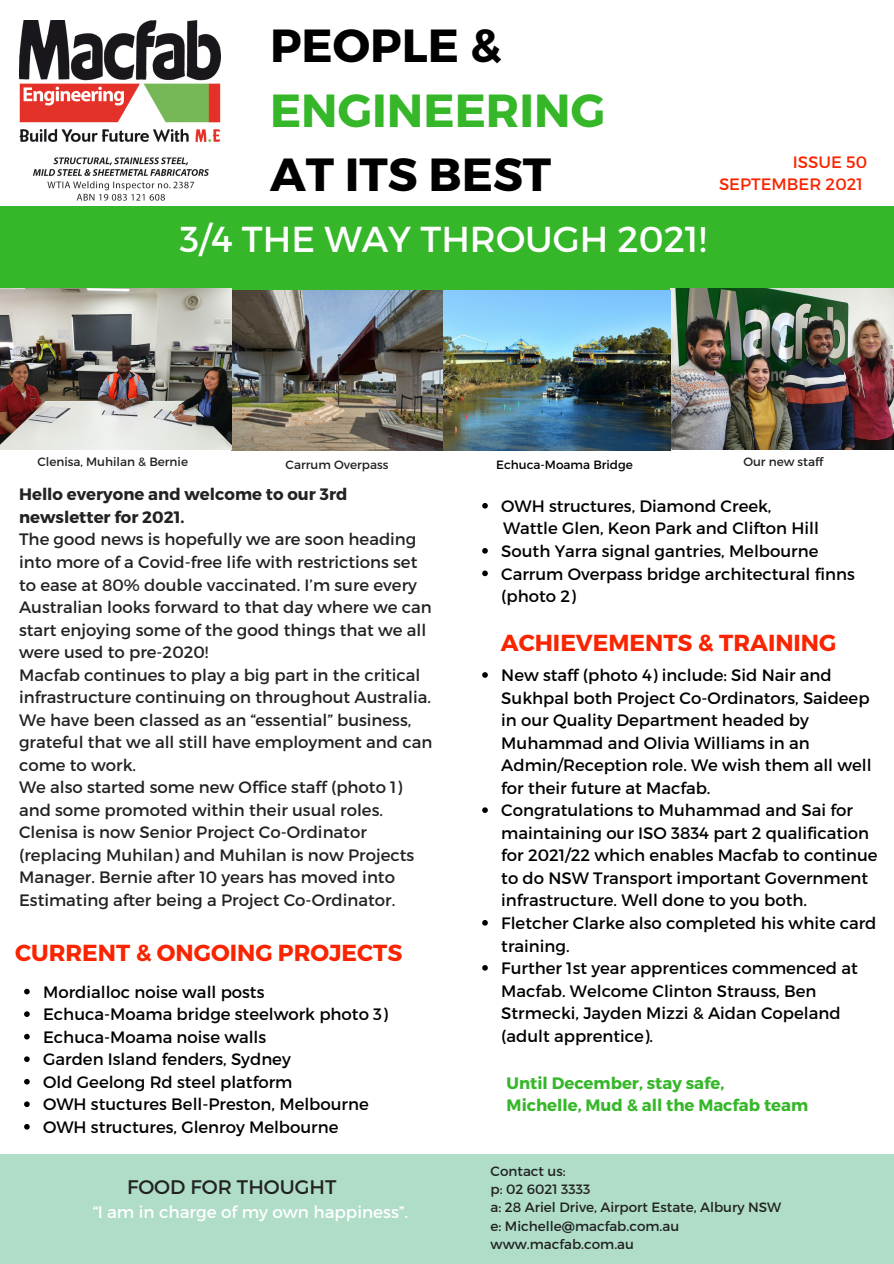
<style>
.page{position:relative;width:894px;height:1264px;background:#fff}
.page>*{position:absolute;margin:0;border:0;box-sizing:border-box;transform-origin:0 0}
.t1{font:700 46.35px/64.2px "Montserrat";color:#35b729}
.t2{font:700 46.35px "Montserrat";color:#000}
.t3{font:36px "Montserrat";color:#fff}
.t4{font:700 23.25px "Montserrat";color:#f92400}
.t5{font:19.65px "Montserrat";color:#222}
.t6{font:16.8px "Montserrat";color:#fff}
.t7{font:16.5px/22.5px "Montserrat";color:#000}
.t8{font:16.5px/22.5px "Montserrat";color:#222}
.t9{font:700 16.5px "Montserrat";color:#35b729}
.t10{font:700 16.5px/22.5px "Montserrat";color:#222}
.t11{font:16.5px "Montserrat";color:#f92400}
.t12{font:13.5px "Montserrat";color:#222}
.t13{font:12px "Montserrat";color:#222}
.t14{font:12px "Montserrat";color:#000}
.s1{color:#000}
</style>
<div class="page">
<img style="left:19px;top:21px;width:202px;height:180px">
<div style="left:0;top:206px;width:893px;height:84px;background:#35b729"></div>
<div style="left:0;top:1154px;width:893px;height:109px;background:#afddc7"></div>
<img style="left:670px;top:288px;width:223px;height:161px">
<img style="left:231px;top:290px;width:212px;height:160px">
<svg style="left:24px;top:988px;width:6px;height:6px"></svg>
<svg style="left:24px;top:1011px;width:6px;height:5px"></svg>
<svg style="left:24px;top:1033px;width:6px;height:6px"></svg>
<svg style="left:24px;top:1056px;width:6px;height:5px"></svg>
<svg style="left:24px;top:1078px;width:6px;height:6px"></svg>
<svg style="left:24px;top:1101px;width:6px;height:6px"></svg>
<svg style="left:24px;top:1124px;width:6px;height:5px"></svg>
<svg style="left:482px;top:672px;width:5px;height:5px"></svg>
<svg style="left:482px;top:807px;width:5px;height:6px"></svg>
<svg style="left:482px;top:920px;width:5px;height:5px"></svg>
<svg style="left:482px;top:965px;width:5px;height:5px"></svg>
<img style="left:443px;top:290px;width:227px;height:160px">
<img style="left:0;top:288px;width:231px;height:161px">
<svg style="left:482px;top:503px;width:5px;height:5px"></svg>
<svg style="left:482px;top:548px;width:5px;height:5px"></svg>
<svg style="left:482px;top:570px;width:5px;height:6px"></svg>
<p class="t1" style="left:270px;top:11px;width:336px"><span class="s1">PEOPLE &amp;<br></span>ENGINEERING</p>
<p class="t2" style="left:270px;top:144px;width:283px">AT ITS BEST</p>
<p class="t11" style="left:792px;top:151px;width:76px">ISSUE 50</p>
<p class="t11" style="left:718px;top:174px;width:145px">SEPTEMBER 2021</p>
<p class="t3" style="left:180px;top:215px;width:528px">3/4 THE WAY THROUGH 2021!</p>
<p class="t13" style="left:285px;top:457px;width:104px">Carrum Overpass</p>
<p class="t13" style="left:743px;top:453px;width:81px">Our new staff</p>
<p class="t7" style="left:501px;top:494px;width:271px">OWH structures, Diamond Creek,</p>
<p class="t7" style="left:501px;top:539px;width:318px">South Yarra signal gantries, Melbourne</p>
<p class="t7" style="left:501px;top:561px;width:355px">Carrum Overpass bridge architectural finns (photo 2)</p>
<p class="t13" style="left:37px;top:454px;width:152px">Clenisa, Muhilan &amp; Bernie</p>
<p class="t14" style="left:496px;top:457px;width:138px">Echuca-Moama Bridge</p>
<p class="t10" style="left:19px;top:482px;width:330px">Hello everyone and welcome to our 3rd newsletter for 2021.</p>
<p class="t8" style="left:19px;top:527px;width:414px">The good news is hopefully we are soon heading into more of a Covid-free life with restrictions set to ease at 80% double vaccinated. I’m sure every Australian looks forward to that day where we can start enjoying some of the good things that we all were used to pre-2020!</p>
<p class="t8" style="left:19px;top:662px;width:414px">Macfab continues to play a big part in the critical infrastructure continuing on throughout Australia.<br>We have been classed as an “essential” business, grateful that we all still have employment and can come to work.</p>
<p class="t8" style="left:19px;top:775px;width:396px">We also started some new Office staff (photo 1) and some promoted within their usual roles.<br>Clenisa is now Senior Project Co-Ordinator (replacing Muhilan) and Muhilan is now Projects Manager. Bernie after 10 years has moved into Estimating after being a Project Co-Ordinator.</p>
<p class="t7" style="left:503px;top:516px;width:317px">Wattle Glen, Keon Park and Clifton Hill</p>
<p class="t4" style="left:500px;top:627px;width:337px">ACHIEVEMENTS &amp; TRAINING</p>
<p class="t7" style="left:501px;top:663px;width:372px">New staff (photo 4) include: Sid Nair and Sukhpal both Project Co-Ordinators, Saideep in our Quality Department headed by Muhammad and Olivia Williams in an Admin/Reception role. We wish them all well for their future at Macfab.</p>
<p class="t7" style="left:501px;top:798px;width:377px">Congratulations to Muhammad and Sai for maintaining our ISO 3834 part 2 qualification for 2021/22 which enables Macfab to continue to do NSW Transport important Government infrastructure. Well done to you both.</p>
<p class="t7" style="left:501px;top:911px;width:376px">Fletcher Clarke also completed his white card training.</p>
<p class="t7" style="left:501px;top:956px;width:358px">Further 1st year apprentices commenced at Macfab. Welcome Clinton Strauss, Ben Strmecki, Jayden Mizzi &amp; Aidan Copeland (adult apprentice).</p>
<p class="t4" style="left:15px;top:937px;width:388px">CURRENT &amp; ONGOING PROJECTS</p>
<p class="t7" style="left:43px;top:979px;width:223px">Mordialloc noise wall posts</p>
<p class="t7" style="left:43px;top:1002px;width:346px">Echuca-Moama bridge steelwork photo 3)</p>
<p class="t7" style="left:43px;top:1024px;width:224px">Echuca-Moama noise walls</p>
<p class="t7" style="left:43px;top:1047px;width:249px">Garden Island fenders, Sydney</p>
<p class="t7" style="left:43px;top:1069px;width:251px">Old Geelong Rd steel platform</p>
<p class="t7" style="left:43px;top:1092px;width:327px">OWH stuctures Bell-Preston, Melbourne</p>
<p class="t7" style="left:43px;top:1114px;width:297px">OWH structures, Glenroy Melbourne</p>
<p class="t9" style="left:506px;top:1072px;width:219px">Until December, stay safe,</p>
<p class="t9" style="left:506px;top:1094px;width:303px">Michelle, Mud &amp; all the Macfab team</p>
<p class="t5" style="left:127px;top:1174px;width:211px">FOOD FOR THOUGHT</p>
<p class="t6" style="left:93px;top:1200px;width:317px">“I am in charge of my own happiness”.</p>
<p class="t12" style="left:490px;top:1162px;width:76px">Contact us:</p>
<p class="t12" style="left:490px;top:1180px;width:101px">p: 02 6021 3333</p>
<p class="t12" style="left:490px;top:1198px;width:292px">a: 28 Ariel Drive, Airport Estate, Albury NSW</p>
<p class="t12" style="left:490px;top:1216px;width:190px">e: Michelle@macfab.com.au</p>
<p class="t12" style="left:490px;top:1234px;width:145px">www.macfab.com.au</p>
</div>
